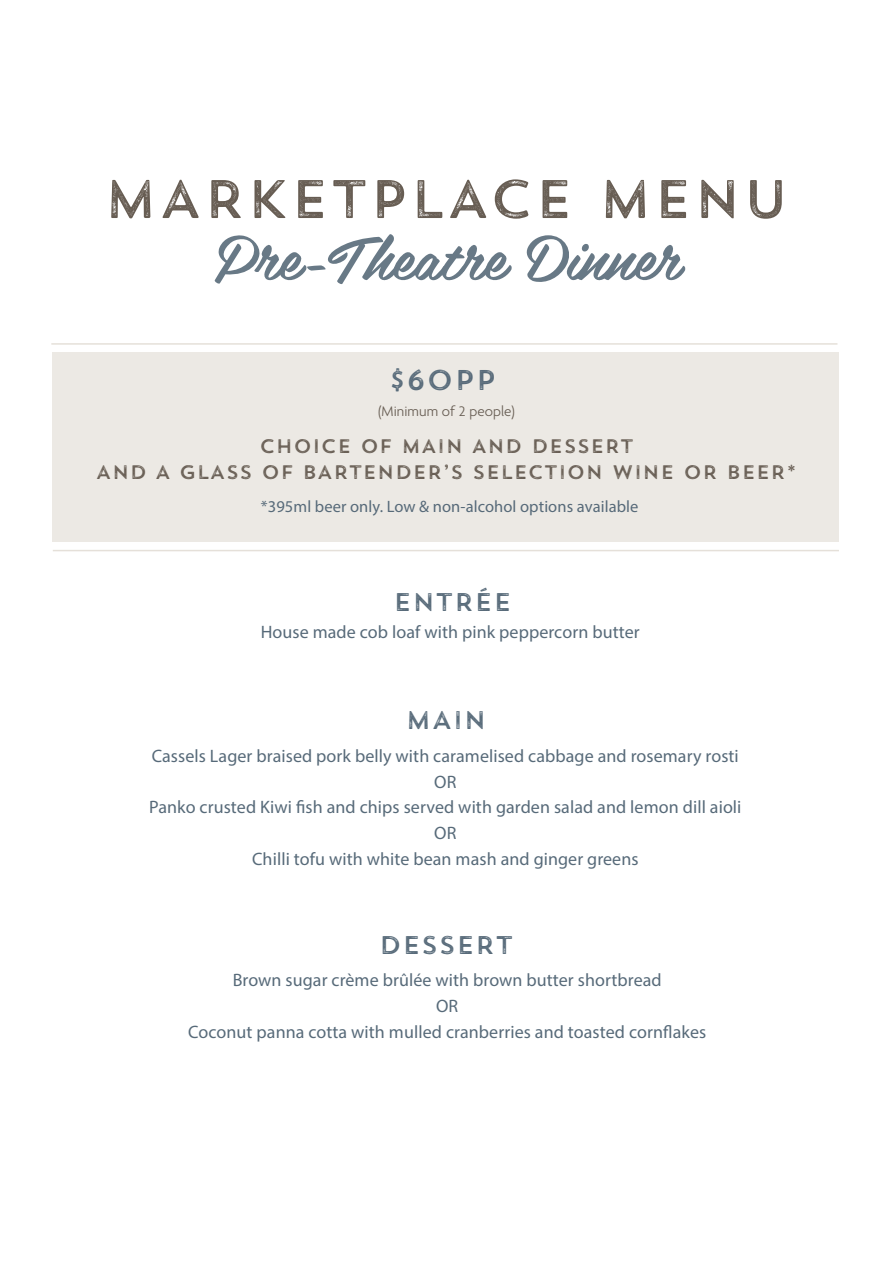
<style>
.page{position:relative;width:893px;height:1263px;background:#fff}
.page>*{position:absolute;margin:0;border:0;box-sizing:border-box;transform-origin:0 0}
.t1{font:61.65px "Belinda";color:#687986}
.t2{font:54px "Trend Rough Sans One";letter-spacing:.02em;color:#675d53}
.Dinner_menu_body{font:28.5px "Trend Rough Sans One";color:#576a79}
.Dinner_menu_body-2{font:25.5px "Trend Rough Sans One";letter-spacing:.02em;color:#576a79}
.t3{font:19.5px "Trend Rough Sans One";letter-spacing:.02em;color:#675d53}
.Dinner_menu_body-3{font:18px "Myriad Pro";letter-spacing:.005em;color:#576a79}
.Dinner_menu_body-4{font:16.5px "Myriad Pro";letter-spacing:.005em;color:#576a79}
.Brown_subheading{font:300 15px "Agenda";letter-spacing:.005em;color:#675d53}
</style>
<div class="page">
<hr style="left:53px;top:550px;width:786px;height:1px;background:#e5e0d9">
<hr style="left:51px;top:343px;width:786px;height:2px;background:#e5e0d9">
<div style="left:52px;top:352px;width:787px;height:190px;background:#ece9e4"></div>
<p class="t2" style="left:104px;top:164px;width:687px">MARKETPLACE MENU</p>
<p class="t1" style="left:213px;top:206px;width:468px">Pre-Theatre Dinner</p>
<p class="Dinner_menu_body" style="left:389px;top:362px;width:108px">$60PP</p>
<p class="Brown_subheading" style="left:378px;top:403px;width:138px">(Minimum of 2 people)</p>
<p class="t3" style="left:260px;top:434px;width:376px">CHOICE OF MAIN AND DESSERT</p>
<p class="t3" style="left:96px;top:460px;width:703px">AND A GLASS OF BARTENDER’S SELECTION WINE OR BEER*</p>
<p class="Dinner_menu_body-4" style="left:261px;top:496px;width:379px">*395ml beer only. Low &amp; non-alcohol options available</p>
<p class="Dinner_menu_body-2" style="left:393px;top:586px;width:120px">ENTRÉE</p>
<p class="Dinner_menu_body-3" style="left:261px;top:621px;width:380px">House made cob loaf with pink peppercorn butter</p>
<p class="Dinner_menu_body-2" style="left:406px;top:704px;width:82px">MAIN</p>
<p class="Dinner_menu_body-3" style="left:152px;top:744px;width:588px">Cassels Lager braised pork belly with caramelised cabbage and rosemary rosti</p>
<p class="Dinner_menu_body-3" style="left:434px;top:770px;width:24px">OR</p>
<p class="Dinner_menu_body-3" style="left:149px;top:796px;width:594px">Panko crusted Kiwi fish and chips served with garden salad and lemon dill aioli</p>
<p class="Dinner_menu_body-3" style="left:434px;top:822px;width:24px">OR</p>
<p class="Dinner_menu_body-3" style="left:252px;top:848px;width:388px">Chilli tofu with white bean mash and ginger greens</p>
<p class="Dinner_menu_body-2" style="left:379px;top:929px;width:136px">DESSERT</p>
<p class="Dinner_menu_body-3" style="left:233px;top:969px;width:430px">Brown sugar crème brûlée with brown butter shortbread</p>
<p class="Dinner_menu_body-3" style="left:436px;top:994px;width:24px">OR</p>
<p class="Dinner_menu_body-3" style="left:188px;top:1020px;width:520px">Coconut panna cotta with mulled cranberries and toasted cornflakes</p>
</div>
